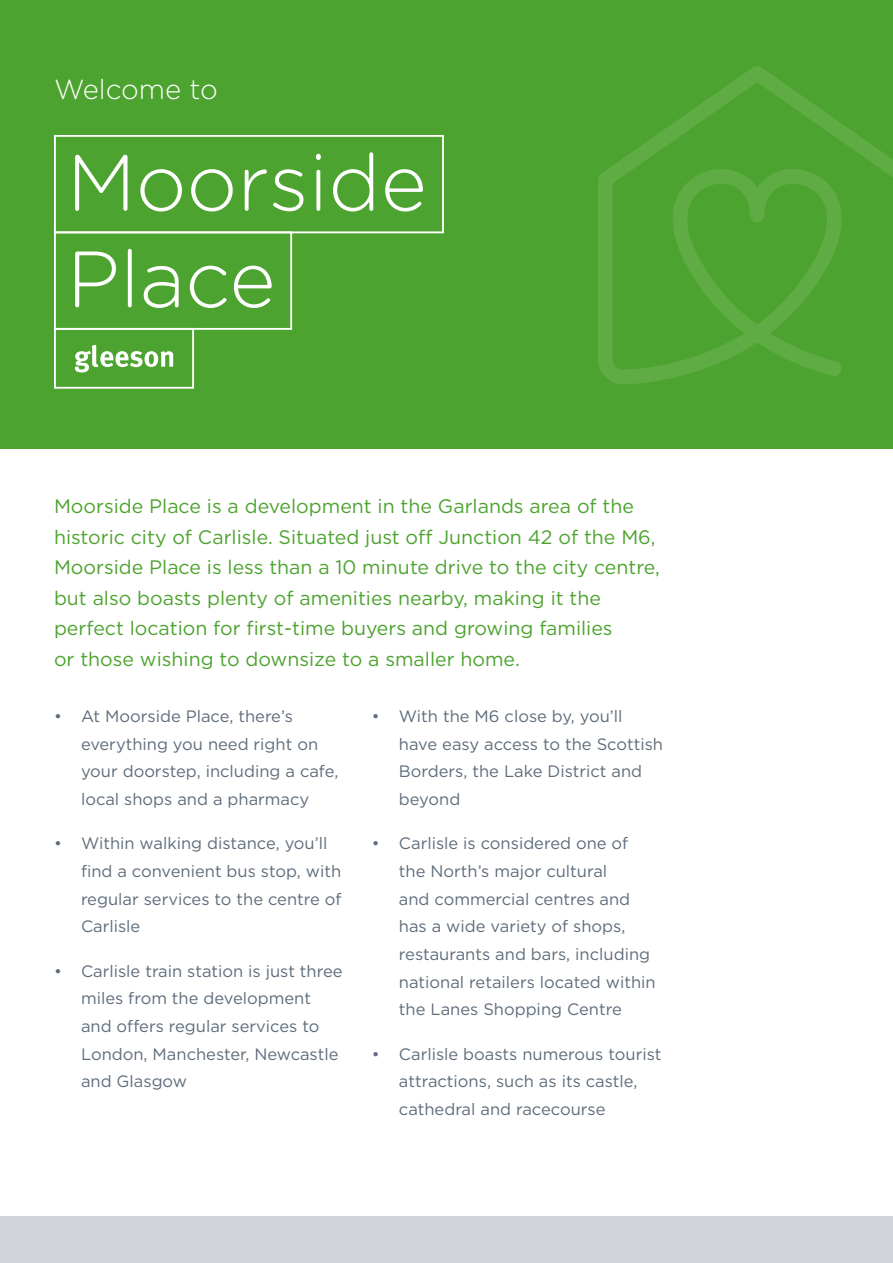
<style>
.page{position:relative;width:893px;height:1263px;background:#fff}
.page>*{position:absolute;margin:0;border:0;box-sizing:border-box;transform-origin:0 0}
.t1{font:300 79.35px/96.4px "Gotham Rounded";color:#fff}
.t2{font:300 27.75px "Gotham Rounded";color:#fff}
.t3{font:19.5px/30.6px "Gotham";color:#4da32f}
.t4{font:16.5px/27.6px "Gotham";color:#5e6c7b}
</style>
<div class="page">
<div style="left:0;top:0;width:893px;height:449px;background:#4da32f"></div>
<div style="left:54px;top:135px;width:390px;height:98px;border:2px solid #fff"></div>
<div style="left:54px;top:231px;width:238px;height:99px;border:2px solid #fff"></div>
<div style="left:54px;top:328px;width:140px;height:61px;border:2px solid #fff"></div>
<svg style="left:75px;top:345px;width:98px;height:27px"></svg>
<svg style="left:598px;top:66px;width:295px;height:318px"></svg>
<div style="left:0;top:1216px;width:893px;height:47px;background:#d3d4da"></div>
<h2 class="t2" style="left:54px;top:70px;width:166px">Welcome to</h2>
<h1 class="t1" style="left:67px;top:131px;width:362px">Moorside<br>Place</h1>
<p class="t3" style="left:54px;top:490px;width:607px">Moorside Place is a development in the Garlands area of the historic city of Carlisle. Situated just off Junction 42 of the M6, Moorside Place is less than a 10 minute drive to the city centre, but also boasts plenty of amenities nearby, making it the perfect location for first-time buyers and growing families<br>or those wishing to downsize to a smaller home.</p>
<p class="t4" style="left:81px;top:702px;width:259px;text-indent:-27px">• At Moorside Place, there’s everything you need right on your doorstep, including a cafe, local shops and a pharmacy</p>
<p class="t4" style="left:81px;top:829px;width:262px;text-indent:-27px">• Within walking distance, you’ll find a convenient bus stop, with regular services to the centre of<br>Carlisle</p>
<p class="t4" style="left:81px;top:957px;width:263px;text-indent:-27px">• Carlisle train station is just three miles from the development and offers regular services to<br>London, Manchester, Newcastle and Glasgow</p>
<p class="t4" style="left:399px;top:702px;width:266px;text-indent:-27px">• With the M6 close by, you’ll have easy access to the Scottish<br>Borders, the Lake District and beyond</p>
<p class="t4" style="left:399px;top:829px;width:258px;text-indent:-27px">• Carlisle is considered one of the North’s major cultural<br>and commercial centres and has a wide variety of shops, restaurants and bars, including national retailers located within the Lanes Shopping Centre</p>
<p class="t4" style="left:399px;top:1040px;width:264px;text-indent:-27px">• Carlisle boasts numerous tourist attractions, such as its castle, cathedral and racecourse</p>
</div>
